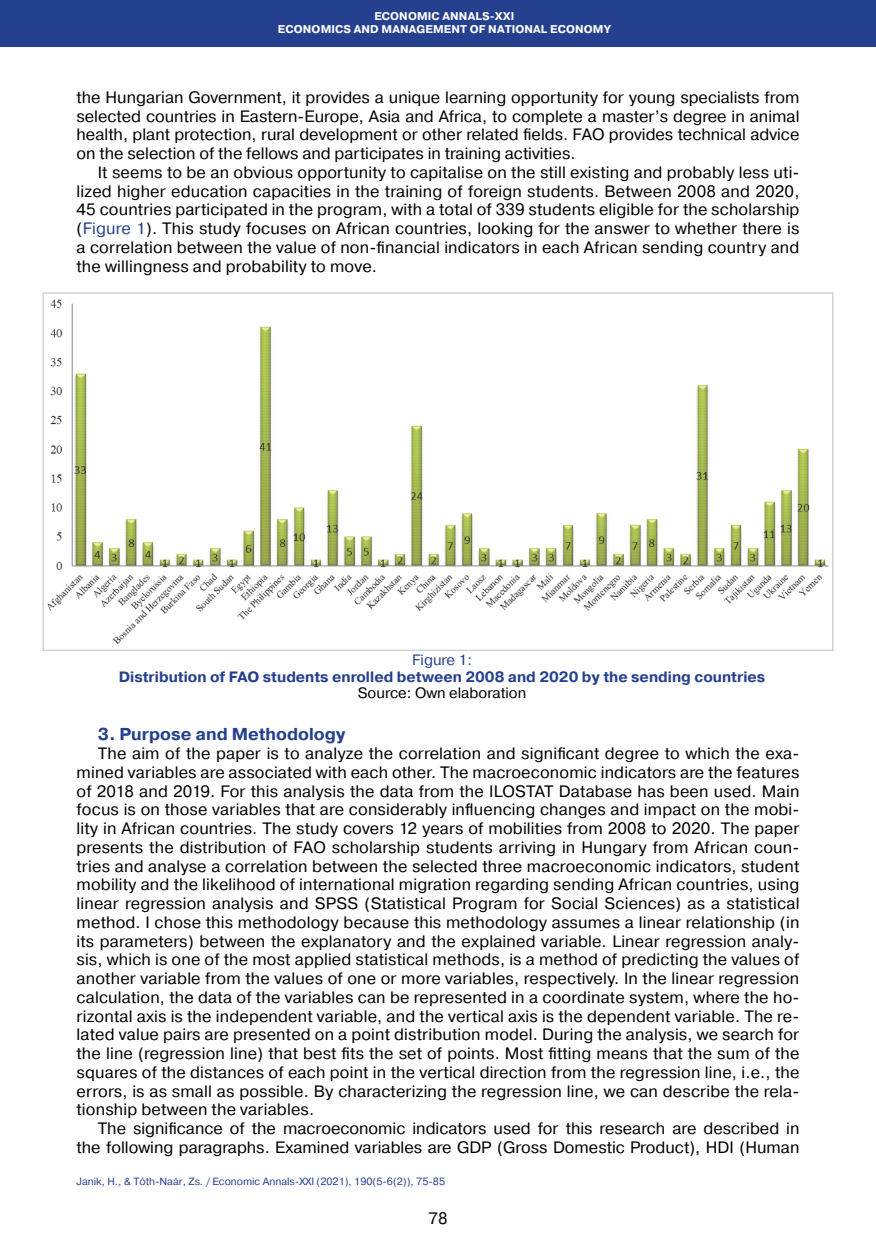
<style>
.page{position:relative;width:876px;height:1246px;background:#fff}
.page>*{position:absolute;margin:0;border:0;box-sizing:border-box;transform-origin:0 0}
.Заголовок_текст_2019{font:700 17.25px "Pragmatica";color:#25408f}
.Абзац_2019{font:16.5px/18.8px "Pragmatica";letter-spacing:.01em;color:#000;text-align:justify}
.Таблицы___рисунки_ша{font:700 15px "Pragmatica";color:#25408f}
.Таблицы__рисунки__по{font:15px "Pragmatica";color:#000}
.Таблицы___рисунки_ша-2{font:15px "Pragmatica";color:#25408f}
.Посада_2016{font:700 11.25px "Pragmatica";letter-spacing:.01em;color:#fff}
.Нижний_колонтитул_20{font:10.5px "Pragmatica";color:#25408f}
.s1{color:#25408f}
</style>
<div class="page">
<div style="left:0;top:0;width:876px;height:47px;background:#25408f"></div>
<img style="left:47px;top:299px;width:782px;height:346px">
<div style="left:42px;top:292px;width:791px;height:359px;border:2px solid #d1d3d4"></div>
<p class="Посада_2016" style="left:374px;top:9px;width:142px">ECONOMIC ANNALS-XXI</p>
<p class="Посада_2016" style="left:278px;top:22px;width:334px">ECONOMICS AND MANAGEMENT OF NATIONAL ECONOMY</p>
<p class="Абзац_2019" style="left:77px;top:88px;width:724px">the Hungarian Government, it provides a unique learning opportunity for young specialists from selected countries in Eastern-Europe, Asia and Africa, to complete a master’s degree in animal health, plant protection, rural development or other related fields. FAO provides technical advice on the selection of the fellows and participates in training activities.</p>
<p class="Абзац_2019" style="left:77px;top:163px;width:724px;text-indent:21px">It seems to be an obvious opportunity to capitalise on the still existing and probably less uti&shy;lized higher education capacities in the training of foreign students. Between 2008 and 2020, 45 countries participated in the program, with a total of 339 students eligible for the scholarship (<span class="s1">Figure 1</span>). This study focuses on African countries, looking for the answer to whether there is a correlation between the value of non-financial indicators in each African sending country and the willingness and probability to move.</p>
<p class="Таблицы___рисунки_ша-2" style="left:412px;top:651px;width:61px">Figure 1:</p>
<p class="Таблицы___рисунки_ша" style="left:119px;top:667px;width:648px">Distribution of FAO students enrolled between 2008 and 2020 by the sending countries</p>
<p class="Таблицы__рисунки__по" style="left:358px;top:684px;width:170px">Source: Own elaboration</p>
<p class="Заголовок_текст_2019" style="left:98px;top:723px;width:249px">3. Purpose and Methodology</p>
<p class="Абзац_2019" style="left:77px;top:744px;width:724px;text-align:left;text-indent:21px">The aim of the paper is to analyze the correlation and significant degree to which the exa&shy;mined variables are associated with each other. The macroeconomic indicators are the features of 2018 and 2019. For this analysis the data from the ILOSTAT Database has been used. Main focus is on those variables that are considerably influencing changes and impact on the mobi&shy;lity in African countries. The study covers 12 years of mobilities from 2008 to 2020. The paper presents the distribution of FAO scholarship students arriving in Hungary from African coun&shy;tries and analyse a correlation between the selected three macroeconomic indicators, student mobility and the likelihood of international migration regarding sending African countries, using linear regression analysis and SPSS (Statistical Program for Social Sciences) as a statistical method. I chose this methodology because this methodology assumes a linear relationship (in its parameters) between the explanatory and the explained variable. Linear regression analy&shy;sis, which is one of the most applied statistical methods, is a method of predicting the values of another variable from the values of one or more variables, respectively. In the linear regression calculation, the data of the variables can be represented in a coordinate system, where the ho&shy;rizontal axis is the independent variable, and the vertical axis is the dependent variable. The re&shy;lated value pairs are presented on a point distribution model. During the analysis, we search for the line (regression line) that best fits the set of points. Most fitting means that the sum of the squares of the distances of each point in the vertical direction from the regression line, i.e., the errors, is as small as possible. By characterizing the regression line, we can describe the rela&shy;tionship between the variables.</p>
<p class="Абзац_2019" style="left:77px;top:1119px;width:724px;text-align:right">The significance of the macroeconomic indicators used for this research are described in the following paragraphs. Examined variables are GDP (Gross Domestic Product), HDI (Human</p>
<p class="Нижний_колонтитул_20" style="left:77px;top:1174px;width:370px">Janik, H., &amp; Tóth-Naár, Zs. / Economic Annals-XXI (2021), 190(5-6(2)), 75-85</p>
<p class="Абзац_2019" style="left:428px;top:1210px;width:21px">78</p>
</div>
